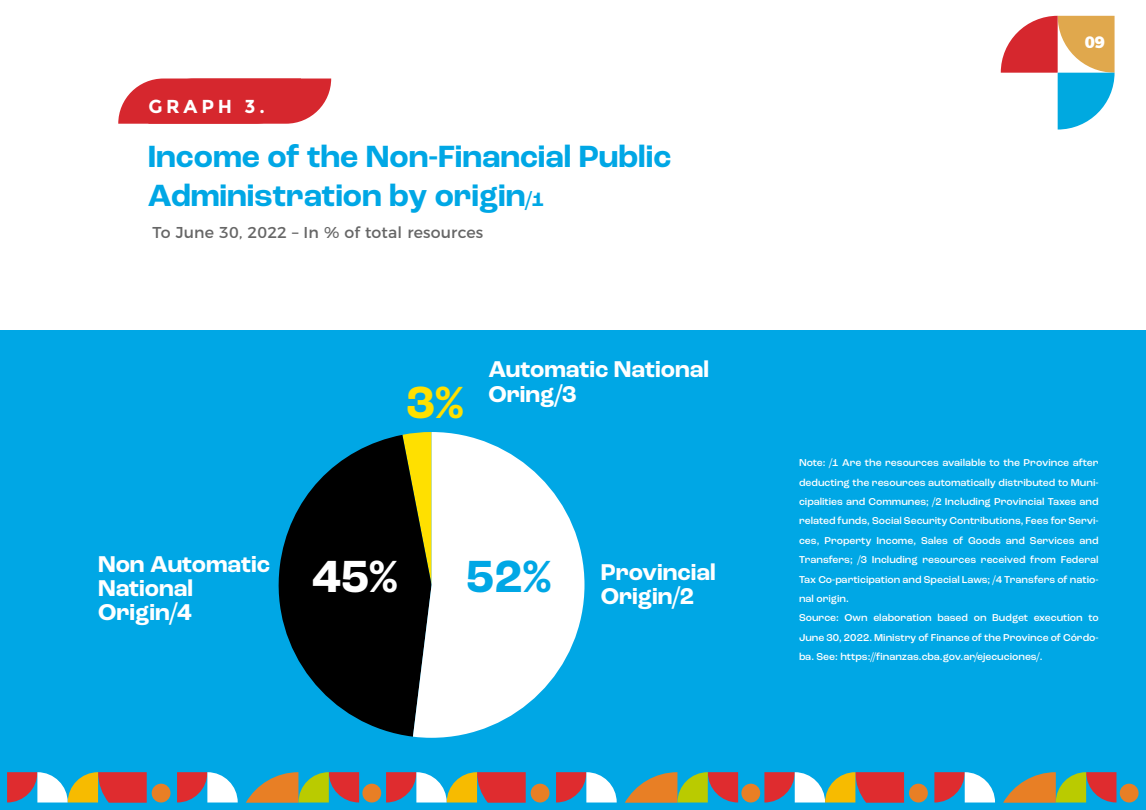
<style>
.page{position:relative;width:1146px;height:810px;background:#fff}
.page>*{position:absolute;margin:0;border:0;box-sizing:border-box;transform-origin:0 0}
.t1{font:700 47.33px "Roc Grotesk";color:#fff}
.t2{font:700 47.33px "Roc Grotesk";color:#00a7e5}
.t3{font:700 47.33px "Roc Grotesk";color:#ffe000}
.t4{font:700 32.25px/39.3px "Roc Grotesk";color:#00a7e5}
.t5{font:700 24px/24.3px "Roc Grotesk";color:#fff}
.t6{font:700 18.75px "Montserrat";letter-spacing:.2em;color:#fff}
.t7{font:800 16.5px "Montserrat";color:#fff}
.t8{font:15.75px "Montserrat";letter-spacing:.01em;color:#666}
.t9{font:500 10.5px/19.4px "Roc Grotesk";color:#fff}
.s1{font-size:20.25px}
</style>
<div class="page">
<svg style="left:1001px;top:16px;width:113px;height:114px"></svg>
<div style="left:0;top:330px;width:1146px;height:480px;background:#00a7e5"></div>
<svg style="left:246px;top:772px;width:113px;height:31px"></svg>
<svg style="left:177px;top:772px;width:61px;height:31px"></svg>
<svg style="left:7px;top:772px;width:140px;height:31px;background:#bf7d6b"></svg>
<div style="left:152px;top:784px;width:18px;height:19px;background:#e87f25;border-radius:50%"></div>
<div style="left:362px;top:784px;width:19px;height:19px;background:#e87f25;border-radius:50%"></div>
<svg style="left:625px;top:772px;width:113px;height:31px"></svg>
<svg style="left:556px;top:772px;width:61px;height:31px"></svg>
<svg style="left:386px;top:772px;width:140px;height:31px"></svg>
<div style="left:531px;top:784px;width:18px;height:19px;background:#e87f25;border-radius:50%"></div>
<div style="left:741px;top:784px;width:19px;height:19px;background:#e87f25;border-radius:50%"></div>
<svg style="left:1003px;top:772px;width:113px;height:31px"></svg>
<svg style="left:934px;top:772px;width:61px;height:31px"></svg>
<svg style="left:764px;top:772px;width:140px;height:31px;background:#bf7d6b"></svg>
<div style="left:909px;top:784px;width:19px;height:19px;background:#e87f25;border-radius:50%"></div>
<div style="left:1120px;top:784px;width:18px;height:19px;background:#e87f25;border-radius:50%"></div>
<svg style="left:278px;top:435px;width:135px;height:302px;fill:#000"></svg>
<svg style="left:413px;top:432px;width:171px;height:306px;fill:#fff"></svg>
<svg style="left:118px;top:79px;width:213px;height:45px;background:#d93b41"></svg>
<h3 class="t6" style="left:148px;top:95px;width:118px">GRAPH 3.</h3>
<h2 class="t4" style="left:148px;top:137px;width:525px">Income of the Non-Financial Public<br>Administration by origin<span class="s1">/1</span></h2>
<h3 class="t8" style="left:153px;top:219px;width:332px">To June 30, 2022 – In % of total resources</h3>
<h1 class="t3" style="left:406px;top:373px;width:59px">3%</h1>
<h3 class="t5" style="left:488px;top:358px;width:222px">Automatic National<br>Oring/3</h3>
<h3 class="t5" style="left:98px;top:552px;width:174px">Non Automatic<br>National<br>Origin/4</h3>
<h1 class="t1" style="left:312px;top:547px;width:87px">45%</h1>
<h1 class="t2" style="left:466px;top:547px;width:87px">52%</h1>
<h3 class="t5" style="left:601px;top:560px;width:116px">Provincial<br>Origin/2</h3>
<h3 class="t7" style="left:1085px;top:28px;width:22px">09</h3>
<p class="t9" style="left:799px;top:453px;width:301px">Note: /1 Are the resources available to the Province after deducting the resources automatically distributed to Muni&shy;cipalities and Communes; /2 Including Provincial Taxes and related funds, Social Security Contributions, Fees for Servi&shy;ces, Property Income, Sales of Goods and Services and Transfers; /3 Including resources received from Federal Tax Co-participation and Special Laws; /4 Transfers of natio&shy;nal origin.<br>Source: Own elaboration based on Budget execution to June 30, 2022. Ministry of Finance of the Province of Córdo&shy;ba. See: https://finanzas.cba.gov.ar/ejecuciones/.</p>
</div>
